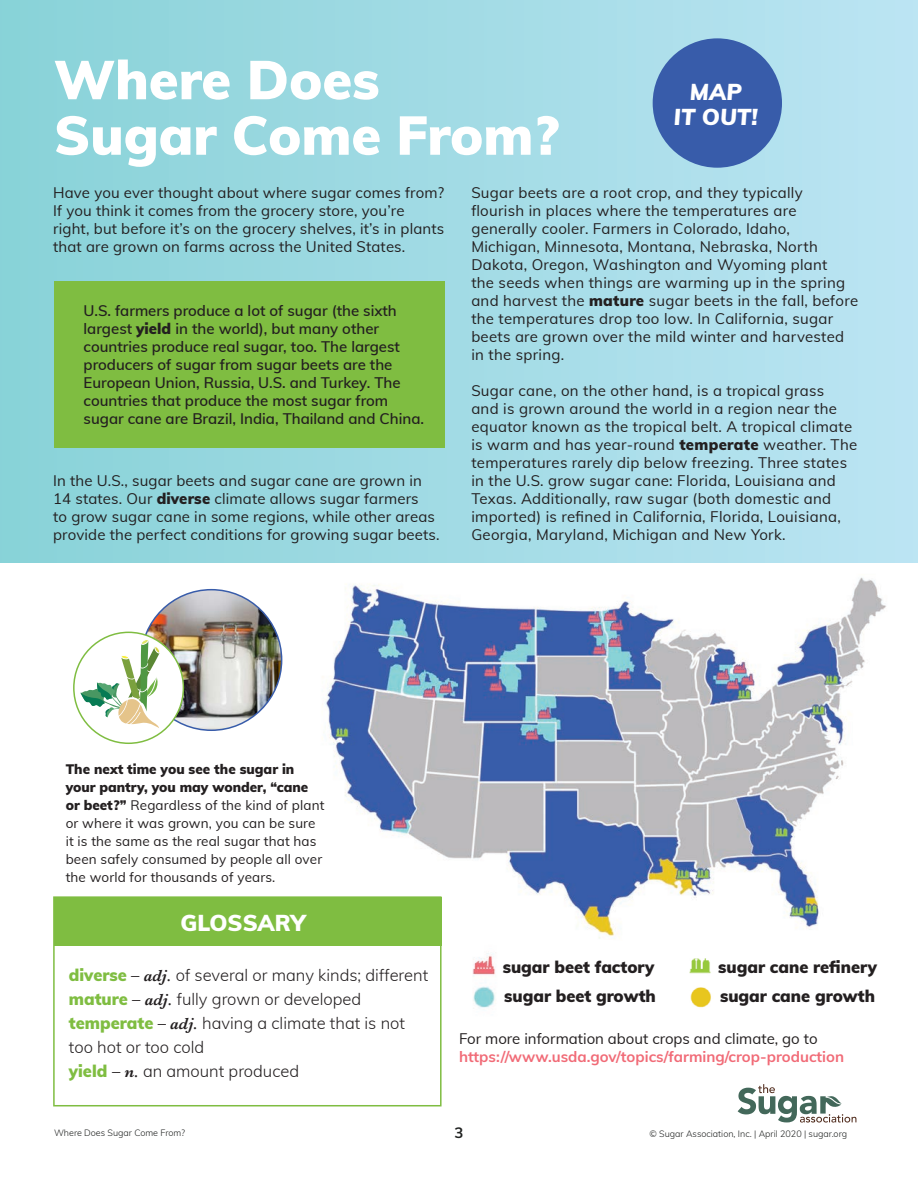
<style>
.page{position:relative;width:918px;height:1188px;background:#fff}
.page>*{position:absolute;margin:0;border:0;box-sizing:border-box;transform-origin:0 0}
.t1{font:900 54px "Muli";color:#fff}
.t2{font:italic 900 22.5px "Muli";color:#fff}
.t3{font:900 22.5px "Muli";color:#fff}
.t4{font:300 16.5px "Muli";color:#231f20}
.t5{font:900 16.5px "Muli";color:#231f20}
.t6{font:15px/18px "Muli";letter-spacing:.02em;color:#231f20}
.t7{font:600 15px/18px "Muli";color:#231f20}
.t8{font:700 15px "Muli";color:#f16b77}
.t9{font:15px "Muli";color:#231f20}
.t10{font:700 15px "Muli";color:#1f2120}
.t11{font:13.5px/18px "Muli";letter-spacing:.01em;color:#231f20}
.t12{font:300 9px "Muli";color:#1f2120}
.s1{font-weight:900}
.s2{font-weight:900;color:#7fbd41}
.s3{font-family:"Baskerville";font-weight:600;font-style:italic}
</style>
<div class="page">
<img style="left:472px;top:953px;width:23px;height:55px">
<img style="left:689px;top:958px;width:22px;height:50px">
<svg style="left:738px;top:1084px;width:118px;height:39px"></svg>
<div style="left:0;top:0;width:918px;height:563px;background:linear-gradient(to right,#89d2d7,#bce4f3)"></div>
<img style="left:266px;top:577px;width:620px;height:361px">
<img style="left:141px;top:590px;width:141px;height:140px;border-radius:70px">
<div style="left:54px;top:282px;width:391px;height:166px;background:#7fbd41"></div>
<div style="left:653px;top:38px;width:129px;height:130px;background:#385caa;border-radius:50%"></div>
<div style="left:53px;top:896px;width:389px;height:210px;background:#fff;border:2px solid #7fbd41"></div>
<div style="left:54px;top:897px;width:388px;height:48px;background:#7fbd41"></div>
<div style="left:74px;top:632px;width:109px;height:111px;background:#fff;border-radius:50%"></div>
<svg style="left:69px;top:634px;width:95px;height:312px"></svg>
<p class="t1" style="left:54px;top:40px;width:327px">Where Does</p>
<p class="t1" style="left:54px;top:96px;width:506px">Sugar Come From?</p>
<p class="t6" style="left:53px;top:183px;width:393px">Have you ever thought about where sugar comes from?<br>If you think it comes from the grocery store, you’re right, but before it’s on the grocery shelves, it’s in plants that are grown on farms across the United States.</p>
<p class="t2" style="left:690px;top:75px;width:53px">MAP</p>
<p class="t2" style="left:674px;top:101px;width:85px">IT OUT!</p>
<p class="t6" style="left:471px;top:183px;width:388px">Sugar beets are a root crop, and they typically flourish in places where the temperatures are generally cooler. Farmers in Colorado, Idaho, Michigan, Minnesota, Montana, Nebraska, North Dakota, Oregon, Washington and Wyoming plant<br>the seeds when things are warming up in the spring and harvest the <span class="s1">mature</span> sugar beets in the fall, before the temperatures drop too low. In California, sugar beets are grown over the mild winter and harvested in the spring.</p>
<p class="t6" style="left:471px;top:381px;width:387px">Sugar cane, on the other hand, is a tropical grass<br>and is grown around the world in a region near the equator known as the tropical belt. A tropical climate is warm and has year-round <span class="s1">temperate</span> weather. The temperatures rarely dip below freezing. Three states in the U.S. grow sugar cane: Florida, Louisiana and Texas. Additionally, raw sugar (both domestic and imported) is refined in California, Florida, Louisiana, Georgia, Maryland, Michigan and New York.</p>
<p class="t7" style="left:84px;top:301px;width:342px">U.S. farmers produce a lot of sugar (the sixth largest <span class="s1">yield</span> in the world), but many other countries produce real sugar, too. The largest producers of sugar from sugar beets are the European Union, Russia, U.S. and Turkey. The countries that produce the most sugar from sugar cane are Brazil, India, Thailand and China.</p>
<p class="t6" style="left:53px;top:471px;width:388px">In the U.S., sugar beets and sugar cane are grown in 14 states. Our <span class="s1">diverse</span> climate allows sugar farmers<br>to grow sugar cane in some regions, while other areas provide the perfect conditions for growing sugar beets.</p>
<p class="t11" style="left:66px;top:759px;width:260px"><span class="s1">The next time you see the sugar in your pantry, you may wonder, “cane or beet?”</span> Regardless of the kind of plant or where it was grown, you can be sure it is the same as the real sugar that has been safely consumed by people all over the world for thousands of years.</p>
<p class="t3" style="left:180px;top:907px;width:126px">GLOSSARY</p>
<p class="t4" style="left:69px;top:963px;width:361px"><span class="s2">diverse</span> – <span class="s3">adj.</span> of several or many kinds; different</p>
<p class="t4" style="left:69px;top:987px;width:294px"><span class="s2">mature</span> – <span class="s3">adj.</span> fully grown or developed</p>
<p class="t4" style="left:69px;top:1011px;width:338px"><span class="s2">temperate</span> – <span class="s3">adj.</span> having a climate that is not</p>
<p class="t4" style="left:69px;top:1035px;width:137px">too hot or too cold</p>
<p class="t4" style="left:69px;top:1059px;width:232px"><span class="s2">yield</span> – <span class="s3">n.</span> an amount produced</p>
<p class="t5" style="left:503px;top:955px;width:153px">sugar beet factory</p>
<p class="t5" style="left:504px;top:983px;width:153px">sugar beet growth</p>
<p class="t5" style="left:718px;top:955px;width:160px">sugar cane refinery</p>
<p class="t5" style="left:720px;top:983px;width:156px">sugar cane growth</p>
<p class="t9" style="left:459px;top:1028px;width:360px">For more information about crops and climate, go to</p>
<p class="t8" style="left:459px;top:1046px;width:387px">https://www.usda.gov/topics/farming/crop-production</p>
<p class="t12" style="left:54px;top:1126px;width:133px">Where Does Sugar Come From?</p>
<p class="t10" style="left:455px;top:1121px;width:10px">3</p>
<p class="t12" style="left:650px;top:1127px;width:199px">© Sugar Association, Inc. | April 2020 | sugar.org</p>
</div>
